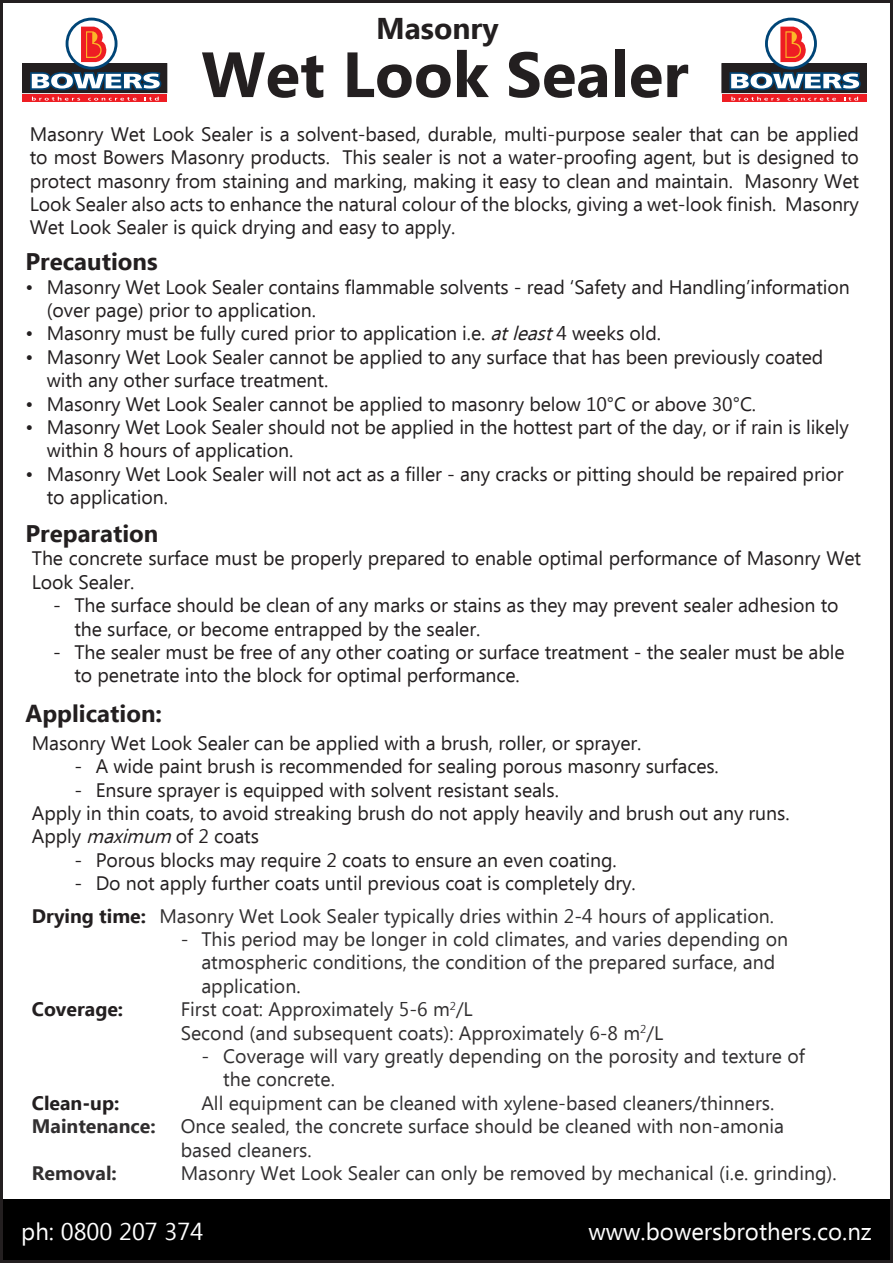
<style>
.page{position:relative;width:893px;height:1263px;background:#fff}
.page>*{position:absolute;margin:0;border:0;box-sizing:border-box;transform-origin:0 0}
.t1{font:700 63.75px "Ebrima";color:#231f20}
.t2{font:700 30px "Ebrima";color:#231f20}
.t3{font:24px "Ebrima";color:#fff}
.t4{font:700 24px "Ebrima";color:#231f20}
.Paragraph_Style_1{font:19.5px/23.4px "Ebrima";letter-spacing:-.005em;color:#231f20}
.t5{font:19.5px/23.4px "Ebrima";color:#312f30}
.t6{font:700 19.5px "Ebrima";color:#312f30}
.t7{font:700 19.5px "Ebrima";color:#231f20}
.s1{font-style:italic}
.s2{color:#3e3e3f}
.s3{font-weight:700;color:#231f20}
.s4{color:#231f20}
</style>
<div class="page">
<div style="left:0;top:1199px;width:893px;height:64px;background:#000"></div>
<div style="left:722px;top:64px;width:144px;height:29px;background:#231f20"></div>
<div style="left:722px;top:95px;width:144px;height:7px;background:#ee1d23"></div>
<div style="left:765px;top:18px;width:52px;height:52px;border:6px solid #004577;border-radius:50%"></div>
<div style="left:768px;top:21px;width:46px;height:46px;background:#fff;border-radius:50%"></div>
<svg style="left:728px;top:27px;width:134px;height:74px"></svg>
<div style="left:22px;top:64px;width:145px;height:29px;background:#231f20"></div>
<div style="left:23px;top:95px;width:144px;height:7px;background:#ee1d23"></div>
<div style="left:66px;top:18px;width:52px;height:52px;border:6px solid #004577;border-radius:50%"></div>
<div style="left:68px;top:21px;width:47px;height:46px;background:#fff;border-radius:50%"></div>
<svg style="left:28px;top:27px;width:135px;height:74px"></svg>
<p class="t2" style="left:376px;top:6px;width:124px">Masonry</p>
<p class="t1" style="left:201px;top:27px;width:489px">Wet Look Sealer</p>
<p class="Paragraph_Style_1" style="left:30px;top:123px;width:831px;text-align:justify">Masonry Wet Look Sealer is a solvent-based, durable, multi-purpose sealer that can be applied to most Bowers Masonry products. This sealer is not a water-proofing agent, but is designed to protect masonry from staining and marking, making it easy to clean and maintain. Masonry Wet Look Sealer also acts to enhance the natural colour of the blocks, giving a wet-look finish. Masonry Wet Look Sealer is quick drying and easy to apply.</p>
<p class="Paragraph_Style_1" style="left:47px;top:276px;width:804px;text-indent:-21px">• Masonry Wet Look Sealer contains flammable solvents - read ‘Safety and Handling’information (over page) prior to application.</p>
<p class="Paragraph_Style_1" style="left:26px;top:323px;width:637px">• Masonry must be fully cured prior to application i.e. <span class="s1">atleast</span>4 weeks old.</p>
<p class="Paragraph_Style_1" style="left:47px;top:346px;width:778px;text-indent:-21px">• Masonry Wet Look Sealer cannot be applied to any surface that has been previously coated with any other surface treatment.</p>
<p class="Paragraph_Style_1" style="left:26px;top:393px;width:732px">• Masonry Wet Look Sealer cannot be applied to masonry below 10<span class="s2">°</span>C or above 30<span class="s2">°</span>C.</p>
<p class="Paragraph_Style_1" style="left:47px;top:417px;width:804px;text-indent:-21px">• Masonry Wet Look Sealer should not be applied in the hottest part of the day, or if rain is likely within 8 hours of application.</p>
<p class="Paragraph_Style_1" style="left:47px;top:463px;width:798px;text-indent:-21px">• Masonry Wet Look Sealer will not act as a filler - any cracks or pitting should be repaired prior to application.</p>
<p class="t4" style="left:26px;top:516px;width:134px">Preparation</p>
<p class="Paragraph_Style_1" style="left:32px;top:548px;width:831px">The concrete surface must be properly prepared to enable optimal performance of Masonry Wet<br>Look Sealer.</p>
<p class="Paragraph_Style_1" style="left:74px;top:595px;width:766px;text-indent:-21px">- The surface should be clean of any marks or stains as they may prevent sealer adhesion to the surface, or become entrapped by the sealer.</p>
<p class="Paragraph_Style_1" style="left:74px;top:642px;width:772px;text-indent:-21px">- The sealer must be free of any other coating or surface treatment - the sealer must be able to penetrate into the block for optimal performance.</p>
<p class="t4" style="left:26px;top:695px;width:138px">Application:</p>
<p class="Paragraph_Style_1" style="left:32px;top:732px;width:611px">Masonry Wet Look Sealer can be applied with a brush, roller, or sprayer.</p>
<p class="Paragraph_Style_1" style="left:74px;top:756px;width:646px">- A wide paint brush is recommended for sealing porous masonry surfaces.</p>
<p class="Paragraph_Style_1" style="left:74px;top:779px;width:486px">- Ensure sprayer is equipped with solvent resistant seals.</p>
<p class="Paragraph_Style_1" style="left:32px;top:802px;width:759px">Apply in thin coats, to avoid streaking brush do not apply heavily and brush out any runs.</p>
<p class="Paragraph_Style_1" style="left:32px;top:826px;width:229px">Apply <span class="s1">maximum</span> of 2 coats</p>
<p class="Paragraph_Style_1" style="left:74px;top:849px;width:544px">- Porous blocks may require 2 coats to ensure an even coating.</p>
<p class="Paragraph_Style_1" style="left:74px;top:873px;width:563px">- Do not apply further coats until previous coat is completely dry.</p>
<p class="t5" style="left:32px;top:905px;width:744px"><span class="s3">Drying time:</span> Masonry Wet Look Sealer typically dries within 2-4 hours of application.</p>
<p class="t5" style="left:201px;top:928px;width:588px;text-indent:-21px">- This period may be longer in cold climates, and varies depending on atmospheric conditions, the condition of the prepared surface, and application<span class="s4">.</span></p>
<p class="t7" style="left:32px;top:995px;width:93px">Coverage:</p>
<p class="t5" style="left:181px;top:999px;width:294px">First coat: Approximately 5-6 m<sup>2</sup>/L</p>
<p class="t5" style="left:181px;top:1022px;width:484px">Second (and subsequent coats): Approximately 6-8 m<sup>2</sup>/L</p>
<p class="t5" style="left:223px;top:1045px;width:583px;text-indent:-22px">- Coverage will vary greatly depending on the porosity and texture of the concrete.</p>
<p class="t7" style="left:32px;top:1088px;width:89px">Clean-up:</p>
<p class="t5" style="left:201px;top:1092px;width:574px">All equipment can be cleaned with xylene-based cleaners/thinners.</p>
<p class="t6" style="left:32px;top:1112px;width:125px">Maintenance:</p>
<p class="t5" style="left:181px;top:1116px;width:605px">Once sealed, the concrete surface should be cleaned with non-amonia based cleaners.</p>
<p class="t6" style="left:32px;top:1158px;width:86px">Removal:</p>
<p class="t5" style="left:181px;top:1162px;width:657px">Masonry Wet Look Sealer can only be removed by mechanical (i.e. grinding).</p>
<p class="t4" style="left:26px;top:244px;width:134px">Precautions</p>
<p class="t3" style="left:21px;top:1214px;width:183px">ph: 0800 207 374</p>
<p class="t3" style="left:589px;top:1214px;width:285px">www.bowersbrothers.co.nz</p>
</div>
